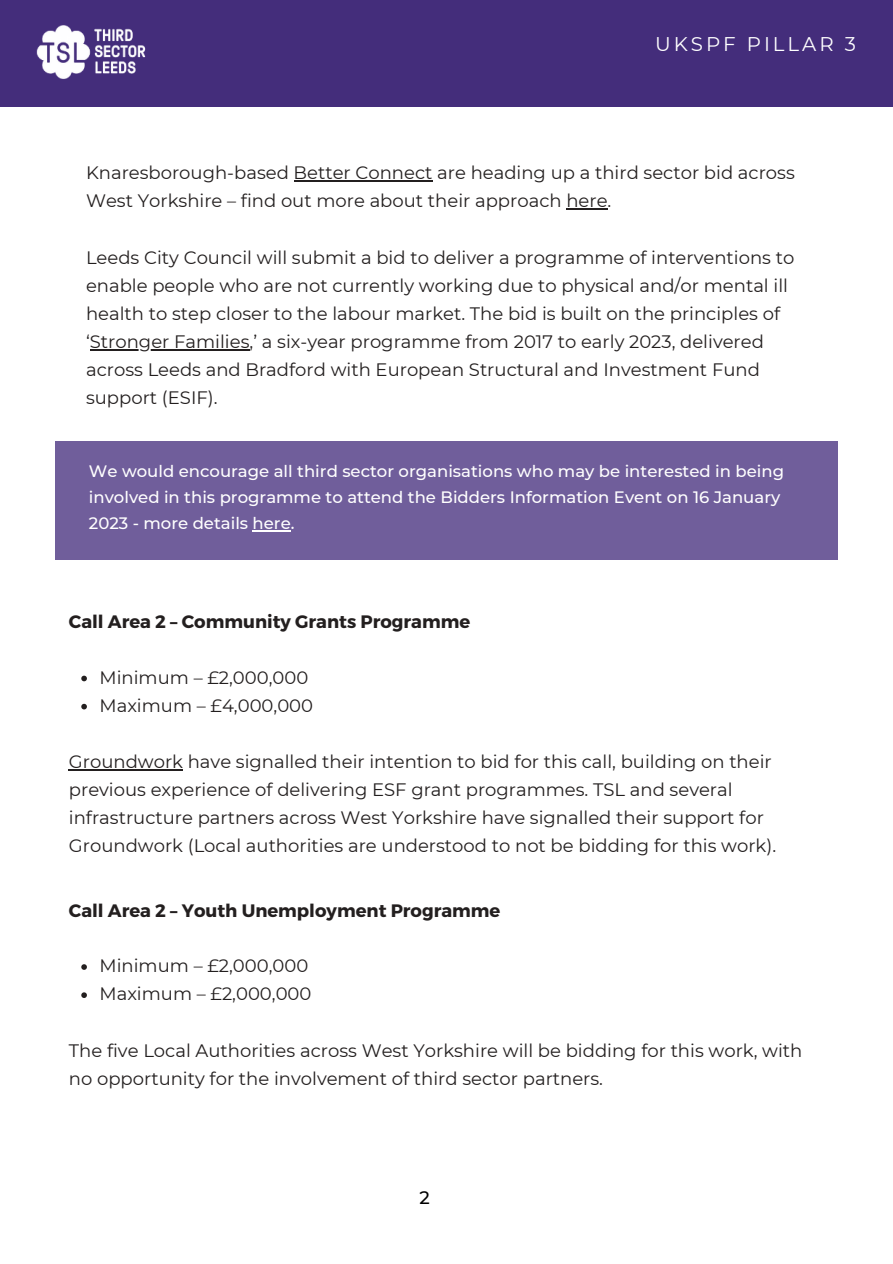
<style>
.page{position:relative;width:893px;height:1264px;background:#fff}
.page>*{position:absolute;margin:0;border:0;box-sizing:border-box;transform-origin:0 0}
.t1{font:19.8px "Montserrat";letter-spacing:.15em;color:#fff}
.t2{font:18px/28.2px "Montserrat";color:#231f1f}
.t3{font:700 18px "Montserrat";color:#231f1f}
.t4{font:500 18px "Montserrat";color:#000}
.t5{font:500 16.5px/25.8px "Montserrat";color:#fff}
</style>
<div class="page">
<div style="left:0;top:0;width:892px;height:107px;background:#442d7b"></div>
<img style="left:36px;top:25px;width:110px;height:54px">
<hr style="left:293px;top:180px;width:139px;height:1px;background:#231f1f">
<hr style="left:566px;top:208px;width:41px;height:1px;background:#231f1f">
<hr style="left:90px;top:349px;width:159px;height:1px;background:#231f1f">
<div style="left:55px;top:441px;width:782px;height:118px;background:#705e9b"></div>
<hr style="left:252px;top:530px;width:39px;height:1px;background:#fff">
<svg style="left:81px;top:675px;width:6px;height:6px"></svg>
<svg style="left:81px;top:703px;width:6px;height:6px"></svg>
<hr style="left:69px;top:769px;width:114px;height:1px;background:#231f1f">
<svg style="left:81px;top:964px;width:6px;height:5px"></svg>
<svg style="left:81px;top:992px;width:6px;height:6px"></svg>
<p class="t1" style="left:655px;top:30px;width:202px">UKSPF PILLAR 3</p>
<p class="t2" style="left:86px;top:158px;width:710px">Knaresborough-based Better Connect are heading up a third sector bid across<br>West Yorkshire – find out more about their approach here.</p>
<p class="t2" style="left:86px;top:242px;width:709px">Leeds City Council will submit a bid to deliver a programme of interventions to enable people who are not currently working due to physical and/or mental ill health to step closer to the labour market. The bid is built on the principles of ‘Stronger Families,’ a six-year programme from 2017 to early 2023, delivered across Leeds and Bradford with European Structural and Investment Fund support (ESIF).</p>
<p class="t5" style="left:89px;top:457px;width:696px">We would encourage all third sector organisations who may be interested in being involved in this programme to attend the Bidders Information Event on 16 January<br>2023 - more details here.</p>
<p class="t3" style="left:69px;top:611px;width:403px">Call Area 2 – Community Grants Programme</p>
<p class="t2" style="left:99px;top:662px;width:215px">Minimum – £2,000,000<br>Maximum – £4,000,000</p>
<p class="t2" style="left:69px;top:746px;width:708px">Groundwork have signalled their intention to bid for this call, building on their previous experience of delivering ESF grant programmes. TSL and several infrastructure partners across West Yorkshire have signalled their support for Groundwork (Local authorities are understood to not be bidding for this work).</p>
<p class="t3" style="left:69px;top:899px;width:433px">Call Area 2 – Youth Unemployment Programme</p>
<p class="t2" style="left:99px;top:951px;width:213px">Minimum – £2,000,000<br>Maximum – £2,000,000</p>
<p class="t2" style="left:69px;top:1035px;width:735px">The five Local Authorities across West Yorkshire will be bidding for this work, with no opportunity for the involvement of third sector partners.</p>
<p class="t4" style="left:419px;top:1185px;width:12px">2</p>
</div>
